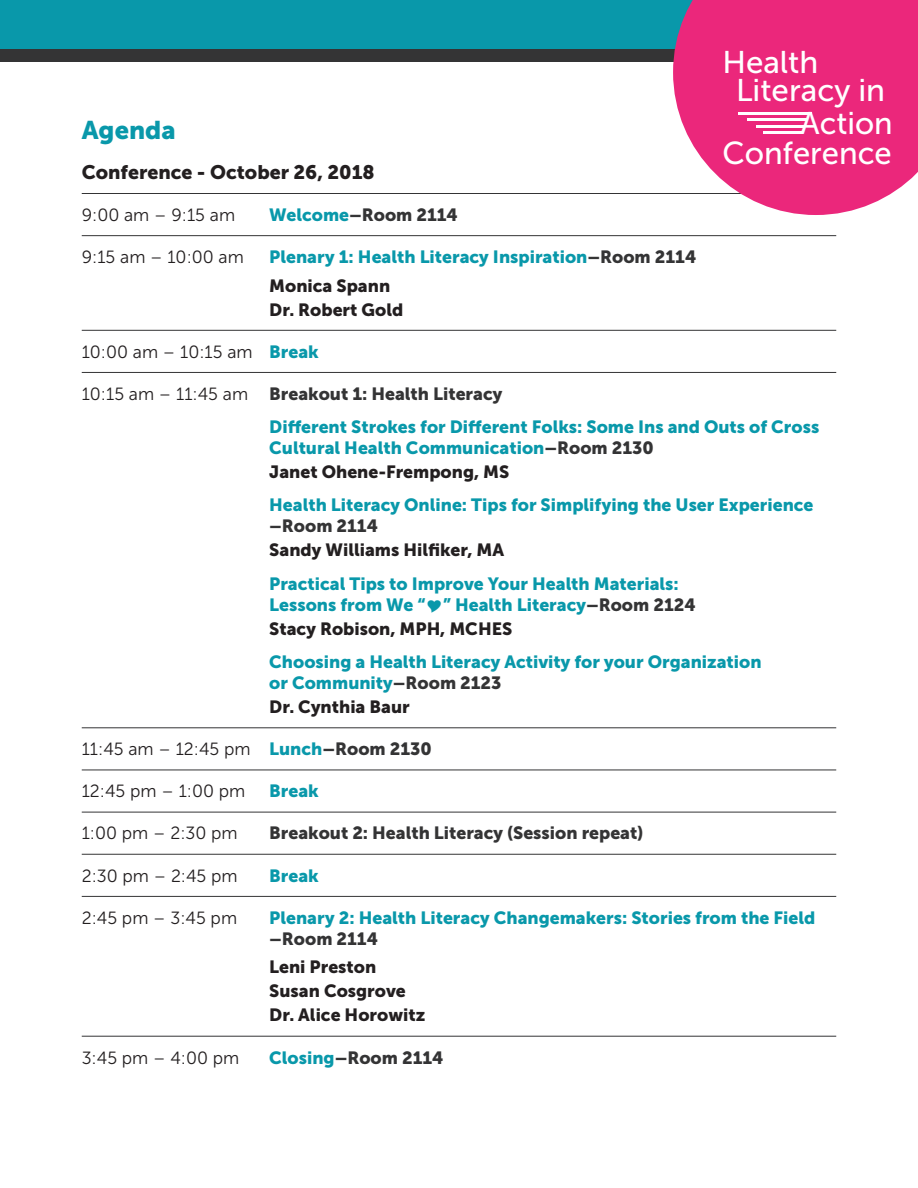
<style>
.page{position:relative;width:918px;height:1188px;background:#fff}
.page>*{position:absolute;margin:0;border:0;box-sizing:border-box;transform-origin:0 0}
.t1{font:31.65px "Museo Sans 500";color:#fff}
.t2{font:31.35px/28.7px "Museo Sans 500";color:#fff}
.Talk{font:25.5px "Museo Sans 900";color:#0998aa}
.t3{font:19.5px "Museo Sans 900";color:#231f20}
.Talk-2{font:17.7px/21.1px "Museo Sans 900";color:#0998aa}
.Speaker{font:17.7px "Museo Sans 900";color:#231f20}
.Talk-3{font:17.7px "Museo Sans 300";color:#231f20}
.Talk-4{font:17.7px "Museo Sans 900";color:#343435}
.s1{color:#0998aa}
.s2{color:#343435}
.s3{font-family:"Museo Sans 900";color:#0998aa}
.s4{font-family:"Museo Sans 300";color:#231f20}
.s5{font-family:"Museo Sans 900";color:#343435}
</style>
<div class="page">
<hr style="left:82px;top:193px;width:754px;height:1px;background:#343435">
<hr style="left:82px;top:235px;width:754px;height:1px;background:#343435">
<hr style="left:82px;top:330px;width:754px;height:1px;background:#343435">
<hr style="left:82px;top:372px;width:754px;height:1px;background:#343435">
<hr style="left:82px;top:727px;width:754px;height:1px;background:#343435">
<hr style="left:82px;top:770px;width:754px;height:1px;background:#343435">
<hr style="left:82px;top:812px;width:754px;height:1px;background:#343435">
<hr style="left:82px;top:854px;width:754px;height:1px;background:#343435">
<hr style="left:82px;top:896px;width:754px;height:1px;background:#343435">
<hr style="left:82px;top:1036px;width:754px;height:1px;background:#343435">
<div style="left:0;top:2px;width:918px;height:60px;background:#343435"></div>
<div style="left:0;top:0;width:918px;height:48px;background:#0998aa"></div>
<svg style="left:673px;top:0;width:245px;height:215px;background:#ea408a"></svg>
<hr style="left:739px;top:112px;width:73px;height:2px;background:#fff">
<hr style="left:763px;top:131px;width:39px;height:3px;background:#fff">
<hr style="left:756px;top:125px;width:48px;height:2px;background:#fff">
<hr style="left:747px;top:118px;width:60px;height:3px;background:#fff">
<p class="t2" style="left:736px;top:48px;width:151px;text-indent:-14px">Health<br>Literacy in</p>
<p class="t2" style="left:800px;top:109px;width:94px">Action</p>
<p class="t1" style="left:722px;top:135px;width:171px">Conference</p>
<p class="Talk" style="left:82px;top:116px;width:96px">Agenda</p>
<p class="t3" style="left:82px;top:161px;width:294px">Conference - October 26, 2018</p>
<p class="Talk-3" style="left:82px;top:205px;width:155px">9:00 am – 9:15 am</p>
<p class="Talk-4" style="left:269px;top:205px;width:190px"><span class="s1">Welcome</span>–Room 2114</p>
<p class="Talk-3" style="left:82px;top:247px;width:164px">9:15 am – 10:00 am</p>
<p class="Talk-2" style="left:269px;top:246px;width:429px">Plenary 1: Health Literacy Inspiration<span class="s2">–Room 2114</span></p>
<p class="Speaker" style="left:269px;top:275px;width:122px">Monica Spann</p>
<p class="Speaker" style="left:269px;top:299px;width:136px">Dr. Robert Gold</p>
<p class="Talk-3" style="left:82px;top:342px;width:239px">10:00 am – 10:15 am <span class="s3">Break</span></p>
<p class="Talk-4" style="left:82px;top:384px;width:422px"><span class="s4">10:15 am – 11:45 am</span> Breakout 1: Health Literacy</p>
<p class="Talk-2" style="left:269px;top:416px;width:552px">Different Strokes for Different Folks: Some Ins and Outs of Cross<br>Cultural Health Communication<span class="s2">–Room 2130</span></p>
<p class="Speaker" style="left:269px;top:462px;width:242px">Janet Ohene-Frempong, MS</p>
<p class="Talk-2" style="left:269px;top:494px;width:546px">Health Literacy Online: Tips for Simplifying the User Experience <span class="s2">–Room 2114</span></p>
<p class="Speaker" style="left:269px;top:540px;width:236px">Sandy Williams Hilfiker, MA</p>
<p class="Talk-2" style="left:269px;top:573px;width:428px">Practical Tips to Improve Your Health Materials:<br>Lessons from We “ ” Health Literacy<span class="s2">–Room 2124</span></p>
<p class="Speaker" style="left:269px;top:618px;width:245px">Stacy Robison, MPH, MCHES</p>
<p class="Talk-2" style="left:269px;top:651px;width:494px">Choosing a Health Literacy Activity for your Organization or Community<span class="s2">–Room 2123</span></p>
<p class="Speaker" style="left:269px;top:697px;width:142px">Dr. Cynthia Baur</p>
<p class="Talk-3" style="left:82px;top:740px;width:352px">11:45 am – 12:45 pm <span class="s3">Lunch</span><span class="s5">–Room 2130</span></p>
<p class="Talk-3" style="left:82px;top:782px;width:165px">12:45 pm – 1:00 pm</p>
<p class="Talk-2" style="left:269px;top:780px;width:51px">Break</p>
<p class="Talk-3" style="left:82px;top:824px;width:157px">1:00 pm – 2:30 pm</p>
<p class="Talk-4" style="left:269px;top:823px;width:376px">Breakout 2: Health Literacy (Session repeat)</p>
<p class="Talk-3" style="left:82px;top:866px;width:158px">2:30 pm – 2:45 pm</p>
<p class="Talk-2" style="left:269px;top:865px;width:51px">Break</p>
<p class="Talk-3" style="left:82px;top:908px;width:157px">2:45 pm – 3:45 pm</p>
<p class="Talk-2" style="left:269px;top:907px;width:548px">Plenary 2: Health Literacy Changemakers: Stories from the Field <span class="s2">–Room 2114</span></p>
<p class="Speaker" style="left:269px;top:957px;width:109px">Leni Preston</p>
<p class="Speaker" style="left:269px;top:981px;width:138px">Susan Cosgrove</p>
<p class="Speaker" style="left:269px;top:1005px;width:158px">Dr. Alice Horowitz</p>
<p class="Talk-3" style="left:82px;top:1048px;width:159px">3:45 pm – 4:00 pm</p>
<p class="Talk-4" style="left:269px;top:1047px;width:176px"><span class="s1">Closing</span>–Room 2114</p>
</div>
